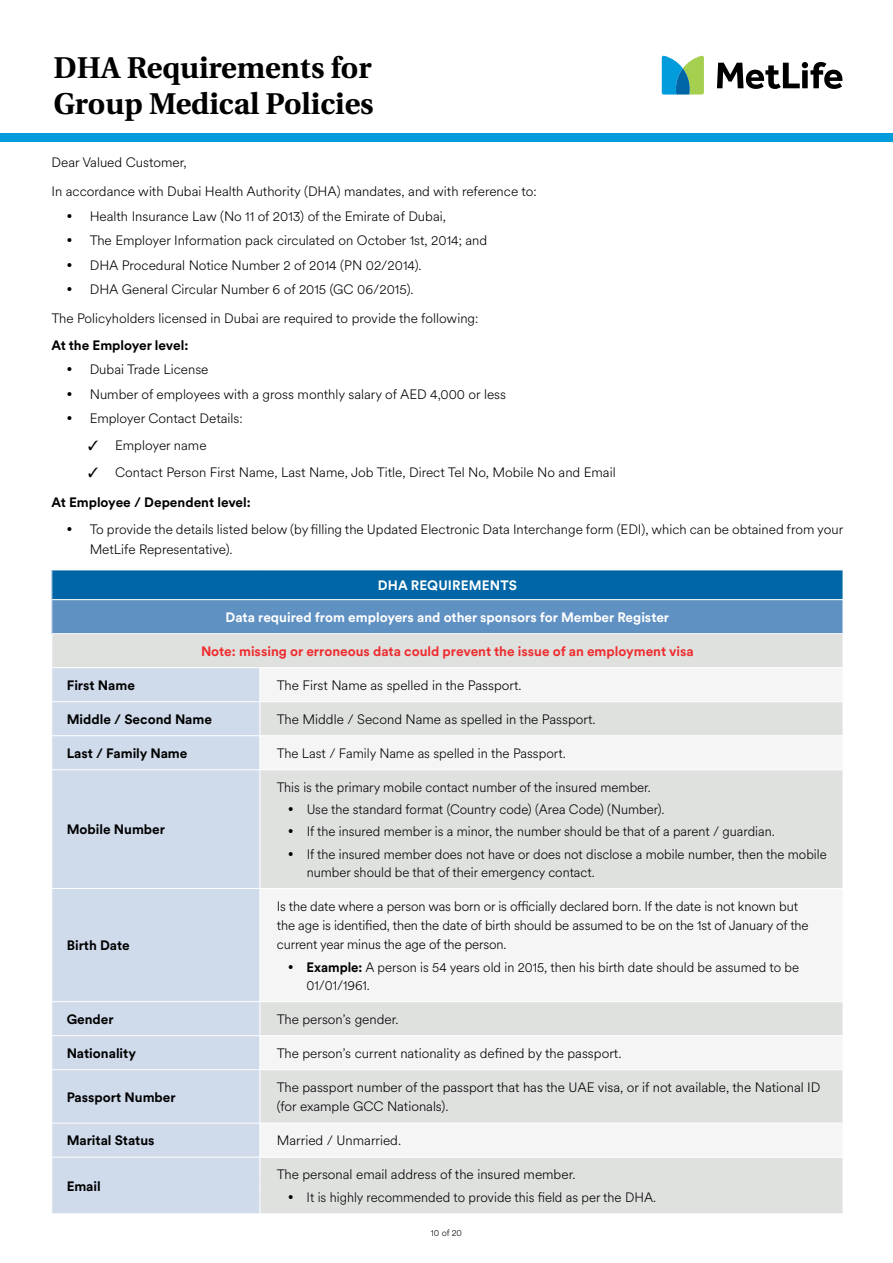
<style>
.page{position:relative;width:893px;height:1263px;background:#fff}
.page>*{position:absolute;margin:0;border:0;box-sizing:border-box;transform-origin:0 0}
.t1{font:700 30px/36px "Utopia";color:#000}
.t2{font:300 13.5px/19.5px "Met Life Circular";color:#000}
.t3{font:700 13.5px "Met Life Circular";color:#000}
.t4{font:700 13.5px "Met Life Circular";color:#fff}
.t5{font:700 13.5px "Met Life Circular";color:#ee2d2f}
.t6{font:300 9px "Met Life Circular";color:#000}
.s1{font-weight:700}
</style>
<div class="page">
<div style="left:0;top:133px;width:893px;height:8px;background:#009cdc"></div>
<div style="left:52px;top:570px;width:791px;height:30px;background:#0066a6"></div>
<div style="left:52px;top:600px;width:791px;height:34px;background:#6091c3"></div>
<div style="left:53px;top:634px;width:790px;height:579px;background:#dfe1df"></div>
<div style="left:53px;top:668px;width:207px;height:545px;background:#cfdaeb"></div>
<svg style="left:261px;top:668px;width:582px;height:489px;fill:#f4f5f4"></svg>
<hr style="left:52px;top:570px;width:208px;height:1px;background:#fff">
<svg style="left:52px;top:570px;width:1px;height:29px"></svg>
<hr style="left:260px;top:570px;width:583px;height:1px;background:#fff">
<hr style="left:52px;top:599px;width:208px;height:1px;background:#fff">
<hr style="left:52px;top:600px;width:1px;height:33px;background:#fff">
<hr style="left:260px;top:599px;width:583px;height:1px;background:#fff">
<hr style="left:52px;top:633px;width:208px;height:1px;background:#fff">
<hr style="left:260px;top:633px;width:583px;height:1px;background:#fff">
<hr style="left:260px;top:667px;width:583px;height:1px;background:#fff">
<hr style="left:260px;top:701px;width:583px;height:1px;background:#fff">
<hr style="left:260px;top:736px;width:1px;height:33px;background:#fff">
<hr style="left:52px;top:667px;width:208px;height:1px;background:#fff">
<hr style="left:260px;top:668px;width:1px;height:33px;background:#fff">
<hr style="left:52px;top:701px;width:208px;height:1px;background:#fff">
<hr style="left:260px;top:702px;width:1px;height:33px;background:#fff">
<hr style="left:52px;top:735px;width:208px;height:1px;background:#fff">
<hr style="left:260px;top:735px;width:583px;height:1px;background:#fff">
<hr style="left:260px;top:769px;width:583px;height:1px;background:#fff">
<hr style="left:260px;top:888px;width:583px;height:1px;background:#fff">
<hr style="left:260px;top:1001px;width:583px;height:1px;background:#fff">
<hr style="left:260px;top:1035px;width:583px;height:1px;background:#fff">
<hr style="left:260px;top:1069px;width:583px;height:1px;background:#fff">
<hr style="left:260px;top:1123px;width:583px;height:1px;background:#fff">
<hr style="left:260px;top:1157px;width:583px;height:1px;background:#fff">
<hr style="left:260px;top:1157px;width:1px;height:56px;background:#fff">
<hr style="left:52px;top:769px;width:208px;height:1px;background:#fff">
<hr style="left:260px;top:770px;width:1px;height:118px;background:#fff">
<hr style="left:52px;top:888px;width:208px;height:1px;background:#fff">
<hr style="left:260px;top:889px;width:1px;height:112px;background:#fff">
<hr style="left:52px;top:1001px;width:208px;height:1px;background:#fff">
<hr style="left:260px;top:1002px;width:1px;height:33px;background:#fff">
<hr style="left:52px;top:1035px;width:208px;height:1px;background:#fff">
<hr style="left:260px;top:1036px;width:1px;height:33px;background:#fff">
<hr style="left:52px;top:1069px;width:208px;height:1px;background:#fff">
<hr style="left:260px;top:1070px;width:1px;height:53px;background:#fff">
<hr style="left:52px;top:1123px;width:208px;height:1px;background:#fff">
<hr style="left:260px;top:1123px;width:1px;height:34px;background:#fff">
<hr style="left:52px;top:1157px;width:208px;height:1px;background:#fff">
<svg style="left:717px;top:62px;width:125px;height:27px"></svg>
<svg style="left:662px;top:55px;width:42px;height:40px;background:#5eb3a7"></svg>
<h1 class="t1" style="left:54px;top:49px;width:321px">DHA Requirements for<br>Group Medical Policies</h1>
<p class="t2" style="left:52px;top:148px;width:487px;line-height:28.8px">Dear Valued Customer,<br>In accordance with Dubai Health Authority (DHA) mandates, and with reference to:</p>
<p class="t2" style="left:67px;top:206px;width:381px">• Health Insurance Law (No 11 of 2013) of the Emirate of Dubai,</p>
<p class="t2" style="left:67px;top:230px;width:422px">• The Employer Information pack circulated on October 1st, 2014; and</p>
<p class="t2" style="left:67px;top:255px;width:357px">• DHA Procedural Notice Number 2 of 2014 (PN 02/2014).</p>
<p class="t2" style="left:51px;top:274px;width:428px;line-height:28.8px;text-indent:15px">• DHA General Circular Number 6 of 2015 (GC 06/2015).<br>The Policyholders licensed in Dubai are required to provide the following:</p>
<p class="t3" style="left:51px;top:336px;width:138px">At the Employer level:</p>
<p class="t2" style="left:67px;top:359px;width:143px">• Dubai Trade License</p>
<p class="t2" style="left:67px;top:384px;width:441px">• Number of employees with a gross monthly salary of AED 4,000 or less</p>
<p class="t2" style="left:67px;top:408px;width:178px">• Employer Contact Details:</p>
<p class="t2" style="left:88px;top:435px;width:120px">✓ Employer name</p>
<p class="t2" style="left:88px;top:461px;width:529px">✓ Contact Person First Name, Last Name, Job Title, Direct Tel No, Mobile No and Email</p>
<p class="t3" style="left:51px;top:493px;width:201px">At Employee / Dependent level:</p>
<p class="t2" style="left:90px;top:519px;width:755px;line-height:20.2px;text-indent:-23px">• To provide the details listed below (by filling the Updated Electronic Data Interchange form (EDI), which can be obtained from your<br>MetLife Representative).</p>
<p class="t4" style="left:378px;top:576px;width:141px">DHA REQUIREMENTS</p>
<p class="t4" style="left:226px;top:608px;width:445px">Data required from employers and other sponsors for Member Register</p>
<p class="t5" style="left:201px;top:642px;width:494px">Note: missing or erroneous data could prevent the issue of an employment visa</p>
<p class="t3" style="left:67px;top:676px;width:70px">First Name</p>
<p class="t2" style="left:277px;top:675px;width:246px">The First Name as spelled in the Passport.</p>
<p class="t3" style="left:67px;top:710px;width:147px">Middle / Second Name</p>
<p class="t2" style="left:277px;top:709px;width:320px">The Middle / Second Name as spelled in the Passport.</p>
<p class="t3" style="left:67px;top:744px;width:122px">Last / Family Name</p>
<p class="t2" style="left:277px;top:743px;width:290px">The Last / Family Name as spelled in the Passport.</p>
<p class="t3" style="left:67px;top:820px;width:100px">Mobile Number</p>
<p class="t3" style="left:67px;top:936px;width:65px">Birth Date</p>
<p class="t2" style="left:277px;top:777px;width:376px">This is the primary mobile contact number of the insured member.</p>
<p class="t2" style="left:288px;top:799px;width:378px">• Use the standard format (Country code) (Area Code) (Number).</p>
<p class="t2" style="left:288px;top:821px;width:488px">• If the insured member is a minor, the number should be that of a parent / guardian.</p>
<p class="t2" style="left:307px;top:844px;width:522px;line-height:18px;text-indent:-19px">• If the insured member does not have or does not disclose a mobile number, then the mobile number should be that of their emergency contact.</p>
<p class="t2" style="left:277px;top:895px;width:533px">Is the date where a person was born or is officially declared born. If the date is not known but the age is identified, then the date of birth should be assumed to be on the 1st of January of the current year minus the age of the person.</p>
<p class="t2" style="left:307px;top:957px;width:494px;line-height:18px;text-indent:-19px">• <span class="s1">Example:</span> A person is 54 years old in 2015, then his birth date should be assumed to be<br>01/01/1961.</p>
<p class="t3" style="left:67px;top:1010px;width:49px">Gender</p>
<p class="t2" style="left:277px;top:1009px;width:123px">The person’s gender.</p>
<p class="t3" style="left:67px;top:1044px;width:71px">Nationality</p>
<p class="t2" style="left:277px;top:1043px;width:346px">The person’s current nationality as defined by the passport.</p>
<p class="t3" style="left:67px;top:1087px;width:111px">Passport Number</p>
<p class="t2" style="left:277px;top:1077px;width:545px">The passport number of the passport that has the UAE visa, or if not available, the National ID (for example GCC Nationals).</p>
<p class="t3" style="left:67px;top:1131px;width:89px">Marital Status</p>
<p class="t2" style="left:277px;top:1130px;width:126px">Married / Unmarried.</p>
<p class="t3" style="left:67px;top:1176px;width:36px">Email</p>
<p class="t2" style="left:277px;top:1164px;width:300px">The personal email address of the insured member.</p>
<p class="t2" style="left:288px;top:1187px;width:370px">• It is highly recommended to provide this field as per the DHA.</p>
<p class="t6" style="left:431px;top:1226px;width:33px">10 of 20</p>
</div>
